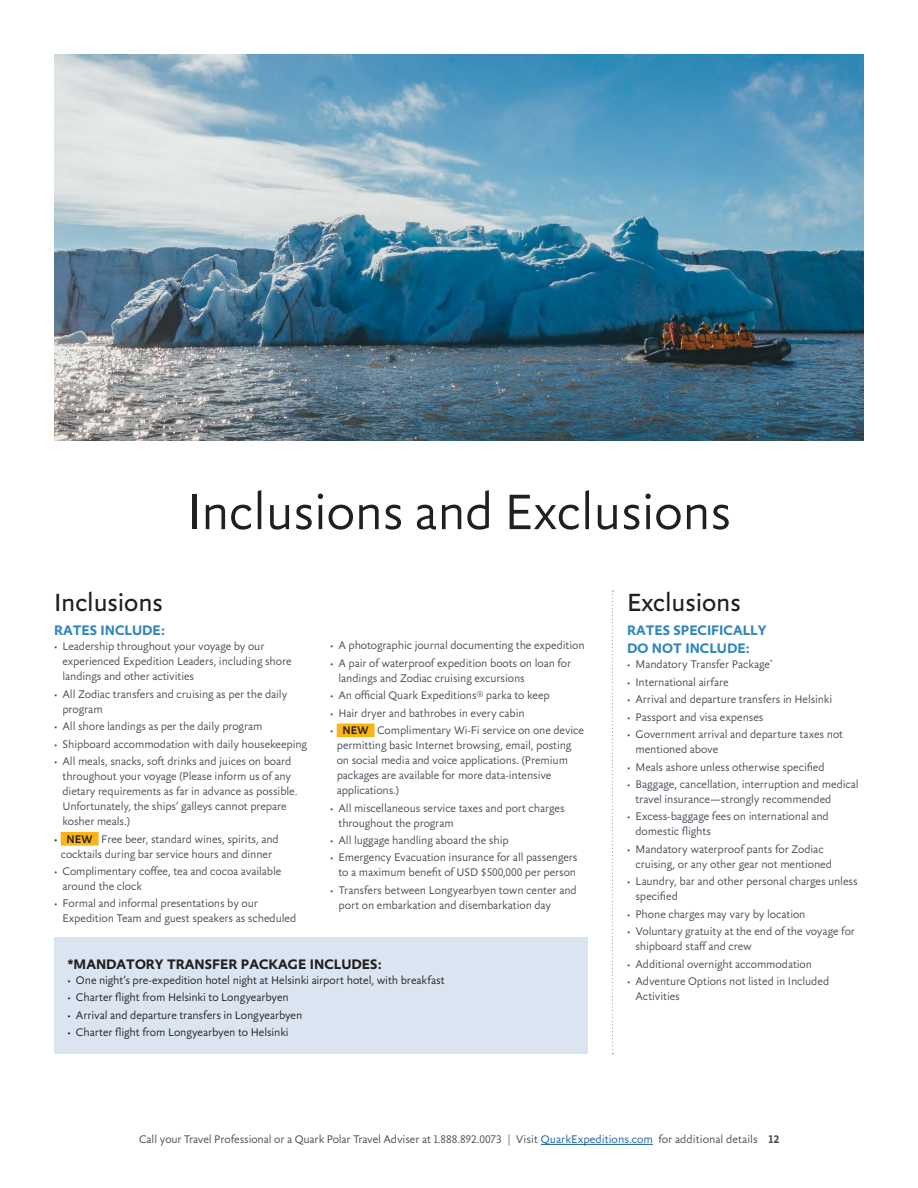
<style>
.page{position:relative;width:918px;height:1188px;background:#fff}
.page>*{position:absolute;margin:0;border:0;box-sizing:border-box;transform-origin:0 0}
.Large_headers{font:300 54px "Yoga Sans OT";letter-spacing:-.005em;color:#231f20}
.Med_headers{font:27px "Yoga Sans OT";letter-spacing:-.005em;color:#231f20}
.Day_by_Day_headers{font:700 15px/18px "Yoga Sans OT";color:#3287ba}
.Day_by_Day_headers-2{font:700 15px "Yoga Sans OT";color:#231f20}
.Body_Copy{font:300 12px/15px "Yoga Sans OT";letter-spacing:-.01em;color:#464b54}
.Bullet_points{font:300 12px/15px "Yoga Sans OT";letter-spacing:-.01em;color:#464b54}
.Body_Copy-2{font:300 12px "Yoga Sans OT";letter-spacing:-.01em;color:#231f20}
.Body_Copy-3{font:500 12px "Yoga Sans OT";letter-spacing:-.01em;color:#231f20}
.t1{font:700 12px "Yoga Sans OT";color:#464b54}
.t2{font:500 12px "Yoga Sans OT";color:#464b54}
.s1{color:#175d9e}
</style>
<div class="page">
<div style="left:61px;top:832px;width:38px;height:14px;background:#fbb416"></div>
<svg style="left:612px;top:591px;width:1px;height:463px"></svg>
<img style="left:54px;top:54px;width:810px;height:387px">
<div style="left:54px;top:937px;width:533px;height:117px;background:#dbe5f1"></div>
<div style="left:337px;top:724px;width:38px;height:13px;background:#fbb416"></div>
<hr style="left:541px;top:1144px;width:112px;height:1px;background:#175d9e">
<p class="Large_headers" style="left:187px;top:483px;width:546px">Inclusions and Exclusions</p>
<p class="Med_headers" style="left:54px;top:588px;width:110px">Inclusions</p>
<p class="Day_by_Day_headers" style="left:54px;top:622px;width:113px">RATES INCLUDE:</p>
<p class="Body_Copy" style="left:62px;top:639px;width:231px;text-indent:-8px">• Leadership throughout your voyage by our experienced Expedition Leaders, including shore landings and other activities</p>
<p class="Body_Copy" style="left:62px;top:687px;width:226px;text-indent:-8px">• All Zodiac transfers and cruising as per the daily program</p>
<p class="Body_Copy" style="left:54px;top:719px;width:210px">• All shore landings as per the daily program</p>
<p class="Body_Copy" style="left:54px;top:737px;width:255px">• Shipboard accommodation with daily housekeeping</p>
<p class="Body_Copy" style="left:62px;top:754px;width:237px;text-indent:-8px">• All meals, snacks, soft drinks and juices on board throughout your voyage (Please inform us of any dietary requirements as far in advance as possible.<br>Unfortunately, the ships’ galleys cannot prepare kosher meals.)</p>
<p class="t2" style="left:54px;top:832px;width:5px">•</p>
<p class="Body_Copy-3" style="left:67px;top:832px;width:28px">NEW</p>
<p class="Body_Copy" style="left:61px;top:832px;width:220px;text-indent:41px">Free beer, standard wines, spirits, and cocktails during bar service hours and dinner</p>
<p class="Body_Copy" style="left:62px;top:864px;width:220px;text-indent:-8px">• Complimentary coffee, tea and cocoa available around the clock</p>
<p class="Body_Copy" style="left:62px;top:896px;width:235px;text-indent:-8px">• Formal and informal presentations by our<br>Expedition Team and guest speakers as scheduled</p>
<p class="Body_Copy" style="left:330px;top:638px;width:256px">• A photographic journal documenting the expedition</p>
<p class="Body_Copy" style="left:338px;top:656px;width:234px;text-indent:-8px">• A pair of waterproof expedition boots on loan for landings and Zodiac cruising excursions</p>
<p class="Body_Copy" style="left:330px;top:688px;width:221px">• An official Quark Expeditions® parka to keep</p>
<p class="Body_Copy" style="left:330px;top:706px;width:196px">• Hair dryer and bathrobes in every cabin</p>
<p class="Body_Copy" style="left:330px;top:723px;width:5px">•</p>
<p class="Body_Copy-3" style="left:343px;top:724px;width:28px">NEW</p>
<p class="Body_Copy" style="left:337px;top:723px;width:249px;text-indent:40px">Complimentary Wi-Fi service on one device permitting basic Internet browsing, email, posting on social media and voice applications. (Premium packages are available for more data-intensive applications.)</p>
<p class="Body_Copy" style="left:338px;top:800px;width:228px;text-indent:-8px">• All miscellaneous service taxes and port charges throughout the program</p>
<p class="Body_Copy" style="left:330px;top:833px;width:180px">• All luggage handling aboard the ship</p>
<p class="Body_Copy" style="left:330px;top:850px;width:249px;text-align:center">• Emergency Evacuation insurance for all passengers to a maximum benefit of USD $500,000 per person</p>
<p class="Bullet_points" style="left:338px;top:883px;width:240px;text-indent:-8px">• Transfers between Longyearbyen town center and port on embarkation and disembarkation day</p>
<p class="Day_by_Day_headers-2" style="left:68px;top:956px;width:316px">*MANDATORY TRANSFER PACKAGE INCLUDES:</p>
<p class="Body_Copy-2" style="left:68px;top:974px;width:379px">• One night’s pre-expedition hotel night at Helsinki airport hotel, with breakfast</p>
<p class="Body_Copy-2" style="left:68px;top:991px;width:223px">• Charter flight from Helsinki to Longyearbyen</p>
<p class="Body_Copy-2" style="left:68px;top:1009px;width:236px">• Arrival and departure transfers in Longyearbyen</p>
<p class="Body_Copy-2" style="left:68px;top:1026px;width:223px">• Charter flight from Longyearbyen to Helsinki</p>
<p class="Med_headers" style="left:627px;top:588px;width:115px">Exclusions</p>
<p class="Day_by_Day_headers" style="left:627px;top:622px;width:141px">RATES SPECIFICALLY<br>DO NOT INCLUDE:</p>
<p class="Bullet_points" style="left:627px;top:657px;width:147px">• Mandatory Transfer Package<sup>*</sup></p>
<p class="Bullet_points" style="left:627px;top:675px;width:103px">• International airfare</p>
<p class="Bullet_points" style="left:627px;top:692px;width:207px">• Arrival and departure transfers in Helsinki</p>
<p class="Bullet_points" style="left:627px;top:710px;width:138px">• Passport and visa expenses</p>
<p class="Bullet_points" style="left:635px;top:727px;width:209px;text-indent:-8px">• Government arrival and departure taxes not mentioned above</p>
<p class="Bullet_points" style="left:627px;top:760px;width:199px">• Meals ashore unless otherwise specified</p>
<p class="Bullet_points" style="left:635px;top:777px;width:225px;text-indent:-8px">• Baggage, cancellation, interruption and medical travel insurance—strongly recommended</p>
<p class="Bullet_points" style="left:635px;top:809px;width:195px;text-indent:-8px">• Excess-baggage fees on international and domestic flights</p>
<p class="Bullet_points" style="left:635px;top:842px;width:198px;text-indent:-8px">• Mandatory waterproof pants for Zodiac cruising, or any other gear not mentioned</p>
<p class="Bullet_points" style="left:635px;top:874px;width:224px;text-indent:-8px">• Laundry, bar and other personal charges unless specified</p>
<p class="Bullet_points" style="left:627px;top:907px;width:180px">• Phone charges may vary by location</p>
<p class="Bullet_points" style="left:635px;top:924px;width:221px;text-indent:-8px">• Voluntary gratuity at the end of the voyage for shipboard staff and crew</p>
<p class="Bullet_points" style="left:627px;top:957px;width:187px">• Additional overnight accommodation</p>
<p class="Bullet_points" style="left:635px;top:974px;width:195px;text-indent:-8px">• Adventure Options not listed in Included<br>Activities</p>
<p class="Body_Copy" style="left:139px;top:1132px;width:620px">Call your Travel Professional or a Quark Polar Travel Adviser at 1.888.892.0073 | Visit <span class="s1">QuarkExpeditions.com</span> for additional details</p>
<p class="t1" style="left:769px;top:1133px;width:12px">12</p>
</div>
